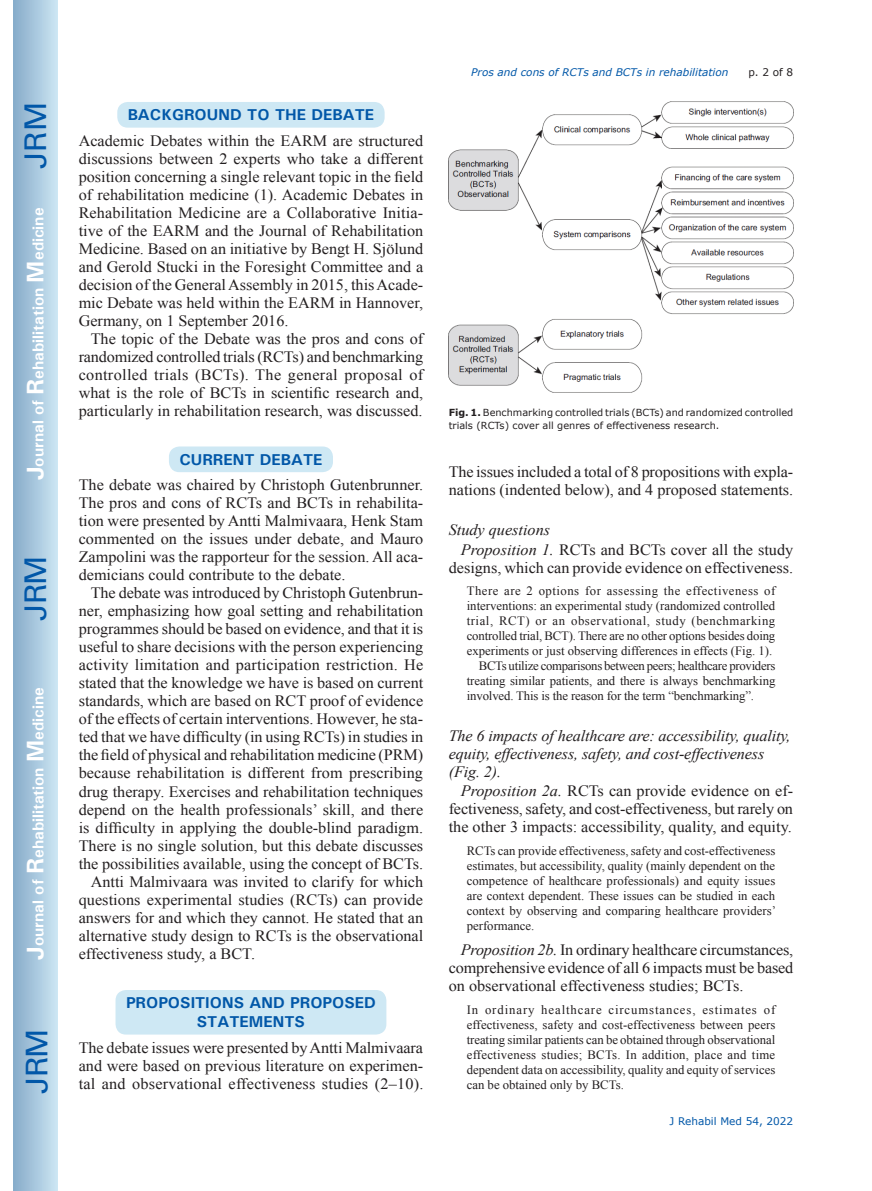
<style>
.page{position:relative;width:872px;height:1191px;background:#fff}
.page>*{position:absolute;margin:0;border:0;box-sizing:border-box;transform-origin:0 0}
.t1{font:30px "Univers";letter-spacing:-.03em;color:#0157a8}
.Txi{font:15.75px/18px "Times New Roman";color:#231f20;text-align:justify}
.Tx{font:15.75px/18px "Times New Roman";color:#231f20;text-align:justify}
.Tx_below_B_head{font:15.75px/18px "Times New Roman";color:#231f20;text-align:justify}
.t2{font:italic 15.75px/18px "Times New Roman";letter-spacing:-.01em;color:#231f20}
.H1{font:700 15.75px/18.9px "Univers";color:#0157a8;text-align:center}
.t3{font:700 15.75px "Univers";color:#fff}
.Extract_1st{font:12.75px/15px "Times New Roman";color:#231f20;text-align:justify}
.Extract{font:12.75px/15px "Times New Roman";letter-spacing:-.01em;color:#231f20;text-align:justify}
.t4{font:italic 10.5px "Verdana";color:#0157a8}
.t5{font:10.5px "Verdana";color:#0157a8}
.t6{font:10.5px "Verdana";color:#231f20}
.Fig_caption{font:9.75px/13.5px "Verdana";color:#231f20}
.s1{font-size:24px}
.s2{font-weight:700}
.s3{font-style:italic}
</style>
<div class="page">
<div style="left:14px;top:0;width:43px;height:1191px;background:linear-gradient(to right,#88acca,#cbe5f2)"></div>
<div style="left:117px;top:102px;width:267px;height:26px;background:#cee8f4;border-radius:10px"></div>
<div style="left:169px;top:446px;width:164px;height:26px;background:#cee8f4;border-radius:10px"></div>
<div style="left:115px;top:990px;width:271px;height:44px;background:#cee8f4;border-radius:10px"></div>
<img style="left:449px;top:102px;width:344px;height:291px">
<h1 class="t1" style="left:18px;top:169px;width:68px;rotate:-90deg">JRM</h1>
<p class="t3" style="left:28px;top:480px;width:274px;rotate:-90deg"><span class="s1">J</span>ournal of <span class="s1">R</span>ehabilitation <span class="s1">M</span>edicine</p>
<h1 class="t1" style="left:18px;top:620px;width:67px;rotate:-90deg">JRM</h1>
<p class="t3" style="left:28px;top:959px;width:274px;rotate:-90deg"><span class="s1">J</span>ournal of <span class="s1">R</span>ehabilitation <span class="s1">M</span>edicine</p>
<h1 class="t1" style="left:19px;top:1093px;width:67px;rotate:-90deg">JRM</h1>
<p class="H1" style="left:128px;top:105px;width:248px">BACKGROUND TO THE DEBATE</p>
<p class="Tx" style="left:79px;top:131px;width:346px">Academic Debates within the EARM are structured discussions between 2 experts who take a different position concerning a single relevant topic in the field of rehabilitation medicine (1). Academic Debates in Rehabilitation Medicine are a Collaborative Initia&shy;tive of the EARM and the Journal of Rehabilitation Medicine. Based on an initiative by Bengt H. Sjölund and Gerold Stucki in the Foresight Committee and a decision of the General Assembly in 2015, this Acade&shy;mic Debate was held within the EARM in Hannover, Germany, on 1 September 2016.</p>
<p class="Txi" style="left:79px;top:329px;width:346px;text-indent:12px">The topic of the Debate was the pros and cons of randomized controlled trials (RCTs) and benchmarking controlled trials (BCTs). The general proposal of what is the role of BCTs in scientific research and, particularly in rehabilitation research, was discussed.</p>
<p class="H1" style="left:179px;top:450px;width:145px">CURRENT DEBATE</p>
<p class="Tx" style="left:79px;top:476px;width:346px">The debate was chaired by Christoph Gutenbrunner.<br>The pros and cons of RCTs and BCTs in rehabilita&shy;tion were presented by Antti Malmivaara, Henk Stam commented on the issues under debate, and Mauro Zampolini was the rapporteur for the session. All aca&shy;demicians could contribute to the debate.</p>
<p class="Txi" style="left:79px;top:584px;width:346px;text-indent:12px">The debate was introduced by Christoph Gutenbrun&shy;ner, emphasizing how goal setting and rehabilitation programmes should be based on evidence, and that it is useful to share decisions with the person experiencing activity limitation and participation restriction. He stated that the knowledge we have is based on current standards, which are based on RCT proof of evidence of the effects of certain interventions. However, he sta&shy;ted that we have difficulty (in using RCTs) in studies in the field of physical and rehabilitation medicine (PRM) because rehabilitation is different from prescribing drug therapy. Exercises and rehabilitation techniques depend on the health professionals’ skill, and there is difficulty in applying the double-blind paradigm.<br>There is no single solution, but this debate discusses the possibilities available, using the concept of BCTs.</p>
<p class="Txi" style="left:79px;top:872px;width:346px;text-indent:12px">Antti Malmivaara was invited to clarify for which questions experimental studies (RCTs) can provide answers for and which they cannot. He stated that an alternative study design to RCTs is the observational effectiveness study, a BCT.</p>
<p class="H1" style="left:126px;top:993px;width:251px">PROPOSITIONS AND PROPOSED<br>STATEMENTS</p>
<p class="Tx" style="left:79px;top:1038px;width:346px">The debate issues were presented by Antti Malmivaara and were based on previous literature on experimen&shy;tal and observational effectiveness studies (2–10).</p>
<p class="t4" style="left:471px;top:65px;width:259px">Pros and cons of RCTs and BCTs in rehabilitation</p>
<p class="t6" style="left:748px;top:65px;width:46px">p. 2 of 8</p>
<p class="Fig_caption" style="left:449px;top:405px;width:346px"><span class="s2">Fig. 1.</span> Benchmarking controlled trials (BCTs) and randomized controlled trials (RCTs) cover all genres of effectiveness research.</p>
<p class="Tx" style="left:449px;top:462px;width:346px">The -issues included a total of 8 propositions with expla&shy;nations (indented below), and 4 proposed statements.</p>
<h2 class="t2" style="left:449px;top:520px;width:103px">Study questions</h2>
<p class="Txi" style="left:449px;top:540px;width:346px;text-align:right"><span class="s3">Proposition 1.</span> RCTs and BCTs cover all the study designs, which can provide evidence on effectiveness.</p>
<p class="Extract_1st" style="left:467px;top:583px;width:310px">There are 2 options for assessing the effectiveness of interventions: an experimental study (randomized controlled trial, RCT) or an observational, study (benchmarking controlled trial, BCT). There are no other options besides doing experiments or just observing differences in effects (Fig. 1).</p>
<p class="Extract" style="left:467px;top:658px;width:310px;text-indent:12px">BCTs utilize comparisons between peers; healthcare providers treating similar patients, and there is always benchmarking involved. This is the reason for the term “benchmarking”.</p>
<h2 class="t2" style="left:449px;top:726px;width:343px">The 6 impacts of healthcare are: accessibility, quality, equity, effectiveness, safety, and cost-effectiveness (Fig. 2).</h2>
<p class="Tx_below_B_head" style="left:449px;top:782px;width:346px;text-indent:12px"><span class="s3">Proposition 2a.</span> RCTs can provide evidence on ef&shy;fectiveness, safety, and cost-effectiveness, but rarely on the other 3 impacts: accessibility, quality, and equity.</p>
<p class="Extract_1st" style="left:467px;top:843px;width:311px">RCTs can provide effectiveness, safety and cost-effectiveness estimates, but accessibility, quality (mainly dependent on the competence of healthcare professionals) and equity issues are context dependent. These issues can be studied in each context by observing and comparing healthcare providers’ performance.</p>
<p class="Tx" style="left:449px;top:941px;width:346px;text-indent:12px"><span class="s3">Proposition 2b.</span> In ordinary healthcare circumstances, comprehensive evidence of all 6 impacts must be based on observational effectiveness studies; BCTs.</p>
<p class="Extract_1st" style="left:467px;top:1002px;width:310px">In ordinary healthcare circumstances, estimates of effectiveness, safety and cost-effectiveness between peers treating similar patients can be obtained through observational effectiveness studies; BCTs. In addition, place and time dependent data on accessibility, quality and equity of services can be obtained only by BCTs.</p>
<p class="t5" style="left:669px;top:1114px;width:125px">J Rehabil Med 54, 2022</p>
</div>
